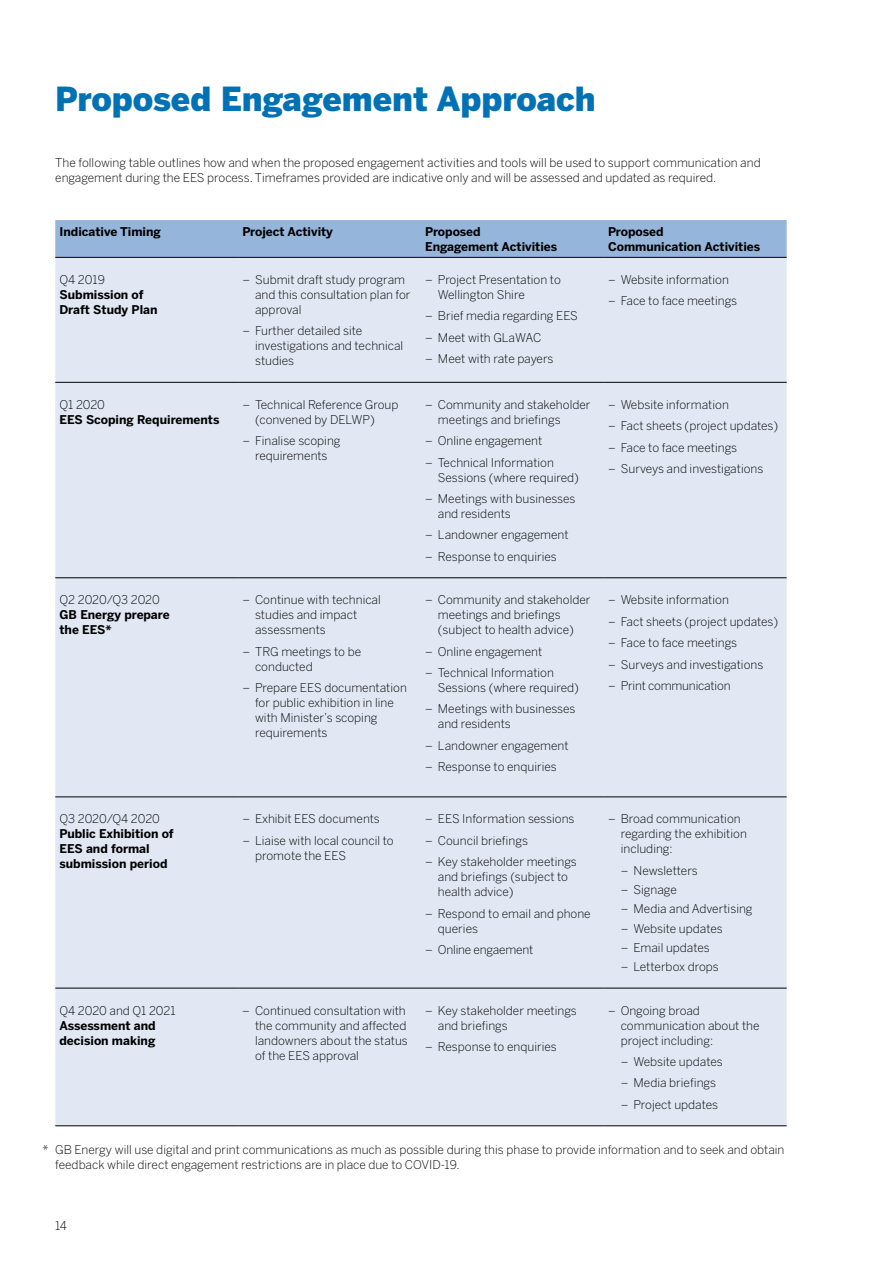
<style>
.page{position:relative;width:893px;height:1263px;background:#fff}
.page>*{position:absolute;margin:0;border:0;box-sizing:border-box;transform-origin:0 0}
.t1{font:900 33px "Benton Sans";color:#0071b4}
.t2{font:300 12px/15px "Benton Sans";color:#000}
.t3{font:700 12px/15px "Benton Sans";color:#000}
</style>
<div class="page">
<div style="left:55px;top:220px;width:732px;height:37px;background:#96b5da"></div>
<div style="left:55px;top:258px;width:732px;height:867px;background:#e1e8f4"></div>
<hr style="left:55px;top:257px;width:183px;height:1px;background:#000">
<hr style="left:238px;top:257px;width:183px;height:1px;background:#000">
<hr style="left:421px;top:257px;width:183px;height:1px;background:#000">
<hr style="left:604px;top:257px;width:183px;height:1px;background:#000">
<hr style="left:55px;top:382px;width:183px;height:1px;background:#000">
<hr style="left:238px;top:382px;width:183px;height:1px;background:#000">
<hr style="left:421px;top:382px;width:183px;height:1px;background:#000">
<hr style="left:604px;top:382px;width:183px;height:1px;background:#000">
<hr style="left:55px;top:577px;width:183px;height:1px;background:#000">
<hr style="left:238px;top:577px;width:183px;height:1px;background:#000">
<hr style="left:421px;top:577px;width:183px;height:1px;background:#000">
<hr style="left:604px;top:577px;width:183px;height:1px;background:#000">
<hr style="left:55px;top:797px;width:183px;height:1px;background:#000">
<hr style="left:238px;top:797px;width:183px;height:1px;background:#000">
<hr style="left:421px;top:797px;width:183px;height:1px;background:#000">
<hr style="left:604px;top:797px;width:183px;height:1px;background:#000">
<hr style="left:55px;top:988px;width:183px;height:1px;background:#000">
<hr style="left:238px;top:988px;width:183px;height:1px;background:#000">
<hr style="left:421px;top:988px;width:183px;height:1px;background:#000">
<hr style="left:604px;top:988px;width:183px;height:1px;background:#000">
<hr style="left:55px;top:1125px;width:183px;height:1px;background:#000">
<hr style="left:238px;top:1125px;width:183px;height:1px;background:#000">
<hr style="left:421px;top:1125px;width:183px;height:1px;background:#000">
<hr style="left:604px;top:1125px;width:183px;height:1px;background:#000">
<h1 class="t1" style="left:55px;top:79px;width:542px">Proposed Engagement Approach</h1>
<p class="t2" style="left:55px;top:155px;width:707px">The following table outlines how and when the proposed engagement activities and tools will be used to support communication and engagement during the EES process. Timeframes provided are indicative only and will be assessed and updated as required.</p>
<p class="t3" style="left:60px;top:224px;width:103px">Indicative Timing</p>
<p class="t3" style="left:242px;top:224px;width:92px">Project Activity</p>
<p class="t3" style="left:425px;top:224px;width:133px">Proposed<br>Engagement Activities</p>
<p class="t3" style="left:608px;top:224px;width:153px">Proposed<br>Communication Activities</p>
<p class="t2" style="left:60px;top:272px;width:47px">Q4 2019</p>
<p class="t3" style="left:60px;top:287px;width:100px">Submission of<br>Draft Study Plan</p>
<p class="t2" style="left:255px;top:272px;width:157px;text-indent:-13px">– Submit draft study program and this consultation plan for approval</p>
<p class="t2" style="left:255px;top:323px;width:150px;text-indent:-13px">– Further detailed site investigations and technical studies</p>
<p class="t2" style="left:438px;top:272px;width:124px;text-indent:-13px">– Project Presentation to<br>Wellington Shire</p>
<p class="t2" style="left:425px;top:308px;width:154px">– Brief media regarding EES</p>
<p class="t2" style="left:425px;top:330px;width:118px">– Meet with GLaWAC</p>
<p class="t2" style="left:425px;top:351px;width:130px">– Meet with rate payers</p>
<p class="t2" style="left:608px;top:272px;width:122px">– Website information</p>
<p class="t2" style="left:608px;top:293px;width:131px">– Face to face meetings</p>
<p class="t2" style="left:60px;top:397px;width:47px">Q1 2020</p>
<p class="t3" style="left:60px;top:412px;width:161px">EES Scoping Requirements</p>
<p class="t2" style="left:255px;top:397px;width:145px;text-indent:-13px">– Technical Reference Group (convened by DELWP)</p>
<p class="t2" style="left:242px;top:433px;width:100px;text-align:center">– Finalise scoping requirements</p>
<p class="t2" style="left:438px;top:397px;width:154px;text-indent:-13px">– Community and stakeholder meetings and briefings</p>
<p class="t2" style="left:425px;top:433px;width:119px">– Online engagement</p>
<p class="t2" style="left:438px;top:455px;width:142px;text-indent:-13px">– Technical Information<br>Sessions (where required)</p>
<p class="t2" style="left:438px;top:491px;width:139px;text-indent:-13px">– Meetings with businesses and residents</p>
<p class="t2" style="left:425px;top:527px;width:145px">– Landowner engagement</p>
<p class="t2" style="left:425px;top:549px;width:133px">– Response to enquiries</p>
<p class="t2" style="left:608px;top:397px;width:122px">– Website information</p>
<p class="t2" style="left:608px;top:418px;width:172px">– Fact sheets (project updates)</p>
<p class="t2" style="left:608px;top:440px;width:131px">– Face to face meetings</p>
<p class="t2" style="left:608px;top:461px;width:157px">– Surveys and investigations</p>
<p class="t2" style="left:59px;top:592px;width:102px">Q2 2020/Q3 2020</p>
<p class="t3" style="left:59px;top:607px;width:112px">GB Energy prepare the EES*</p>
<p class="t2" style="left:255px;top:592px;width:127px;text-indent:-13px">– Continue with technical studies and impact assessments</p>
<p class="t2" style="left:255px;top:644px;width:108px;text-indent:-13px">– TRG meetings to be conducted</p>
<p class="t2" style="left:255px;top:680px;width:153px;text-indent:-13px">– Prepare EES documentation for public exhibition in line with Minister’s scoping requirements</p>
<p class="t2" style="left:438px;top:592px;width:154px;text-indent:-13px">– Community and stakeholder meetings and briefings (subject to health advice)</p>
<p class="t2" style="left:425px;top:644px;width:119px">– Online engagement</p>
<p class="t2" style="left:438px;top:665px;width:142px;text-indent:-13px">– Technical Information<br>Sessions (where required)</p>
<p class="t2" style="left:438px;top:701px;width:139px;text-indent:-13px">– Meetings with businesses and residents</p>
<p class="t2" style="left:425px;top:738px;width:145px">– Landowner engagement</p>
<p class="t2" style="left:425px;top:759px;width:133px">– Response to enquiries</p>
<p class="t2" style="left:608px;top:592px;width:122px">– Website information</p>
<p class="t2" style="left:608px;top:614px;width:172px">– Fact sheets (project updates)</p>
<p class="t2" style="left:608px;top:635px;width:131px">– Face to face meetings</p>
<p class="t2" style="left:608px;top:656px;width:157px">– Surveys and investigations</p>
<p class="t2" style="left:608px;top:678px;width:124px">– Print communication</p>
<p class="t2" style="left:59px;top:811px;width:102px">Q3 2020/Q4 2020</p>
<p class="t3" style="left:59px;top:826px;width:116px">Public Exhibition of<br>EES and formal submission period</p>
<p class="t2" style="left:242px;top:811px;width:139px">– Exhibit EES documents</p>
<p class="t2" style="left:255px;top:833px;width:140px;text-indent:-13px">– Liaise with local council to promote the EES</p>
<p class="t2" style="left:425px;top:811px;width:151px">– EES Information sessions</p>
<p class="t2" style="left:425px;top:833px;width:104px">– Council briefings</p>
<p class="t2" style="left:438px;top:854px;width:140px;text-indent:-13px">– Key stakeholder meetings and briefings (subject to health advice)</p>
<p class="t2" style="left:438px;top:906px;width:154px;text-indent:-13px">– Respond to email and phone queries</p>
<p class="t2" style="left:425px;top:942px;width:110px">– Online engaement</p>
<p class="t2" style="left:621px;top:811px;width:128px;text-indent:-13px">– Broad communication regarding the exhibition including:</p>
<p class="t2" style="left:621px;top:863px;width:79px">– Newsletters</p>
<p class="t2" style="left:621px;top:882px;width:58px">– Signage</p>
<p class="t2" style="left:621px;top:901px;width:133px">– Media and Advertising</p>
<p class="t2" style="left:621px;top:920px;width:104px">– Website updates</p>
<p class="t2" style="left:621px;top:940px;width:91px">– Email updates</p>
<p class="t2" style="left:621px;top:959px;width:100px">– Letterbox drops</p>
<p class="t2" style="left:621px;top:1003px;width:140px;text-indent:-13px">– Ongoing broad communication about the project including:</p>
<p class="t2" style="left:621px;top:1054px;width:104px">– Website updates</p>
<p class="t2" style="left:621px;top:1075px;width:97px">– Media briefings</p>
<p class="t2" style="left:621px;top:1097px;width:99px">– Project updates</p>
<p class="t2" style="left:55px;top:1142px;width:731px;text-indent:-13px">* GB Energy will use digital and print communications as much as possible during this phase to provide information and to seek and obtain feedback while direct engagement restrictions are in place due to COVID-19.</p>
<p class="t2" style="left:59px;top:1003px;width:118px">Q4 2020 and Q1 2021</p>
<p class="t3" style="left:59px;top:1018px;width:98px">Assessment and decision making</p>
<p class="t2" style="left:255px;top:1003px;width:154px;text-indent:-13px">– Continued consultation with the community and affected landowners about the status of the EES approval</p>
<p class="t2" style="left:438px;top:1003px;width:140px;text-indent:-13px">– Key stakeholder meetings and briefings</p>
<p class="t2" style="left:425px;top:1039px;width:133px">– Response to enquiries</p>
<p class="t2" style="left:55px;top:1218px;width:13px">14</p>
</div>
